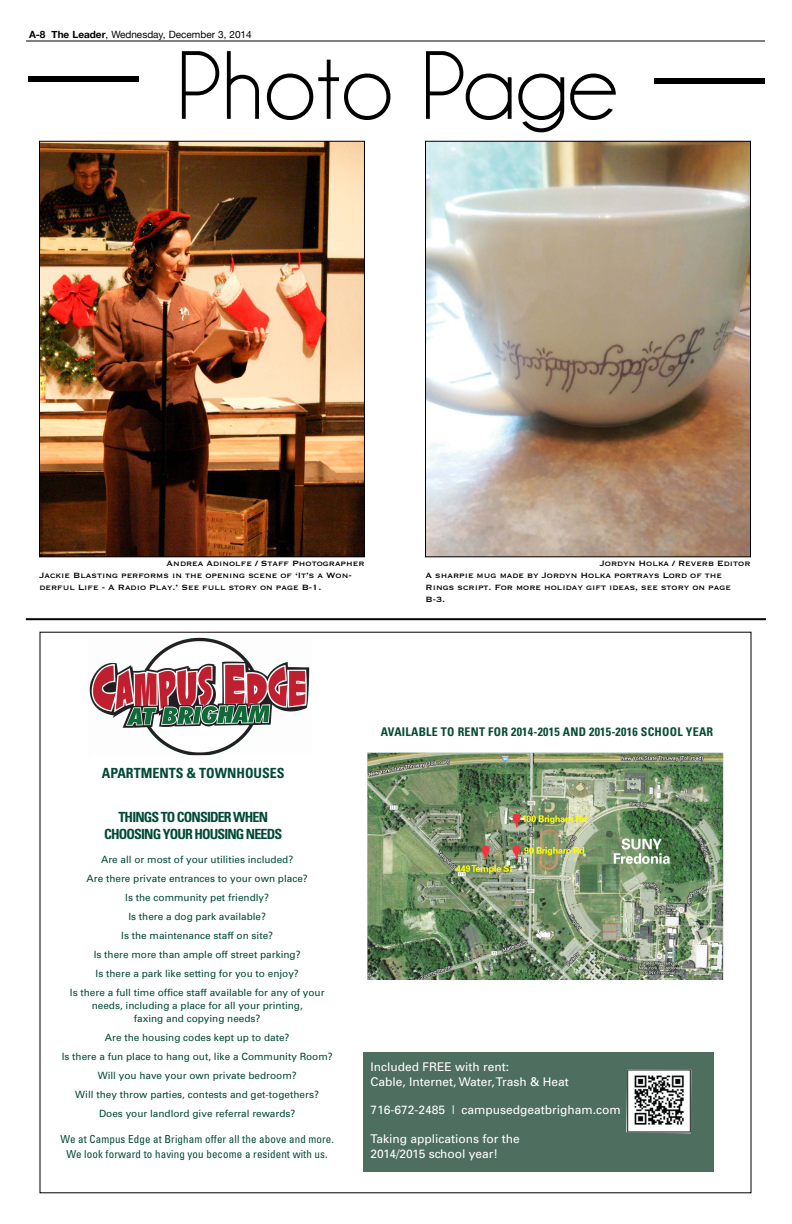
<style>
.page{position:relative;width:792px;height:1224px;background:#fff}
.page>*{position:absolute;margin:0;border:0;box-sizing:border-box;transform-origin:0 0}
.t1{font:98px "Champagne&Limousines";color:#000}
.t2{font:700 condensed 14px/16.8px "Univers";letter-spacing:-.06em;color:#024a38;text-align:center}
.t3{font:700 condensed 14px "Univers";color:#024a38}
.t4{font:12px/14.4px "Univers";color:#fff}
.t5{font:700 condensed 12px "Univers";letter-spacing:.02em;color:#0a4b38}
.t6{font:condensed 11px/14.4px "Univers";letter-spacing:.01em;color:#024a38;text-align:center}
.t7{font:10px/19px "Univers";color:#024a38;text-align:center}
.t8{font:10px/12px "Copperplate";color:#000}
.t9{font:10px "Helvetica Neue";color:#000}
.s1{font-weight:700}
.s2{font-size:12px}
</style>
<div class="page">
<hr style="left:26px;top:40px;width:739px;height:1px;background:#000">
<div style="left:654px;top:78px;width:111px;height:6px;background:#000"></div>
<div style="left:28px;top:76px;width:111px;height:6px;background:#000"></div>
<hr style="left:26px;top:618px;width:740px;height:2px;background:#000">
<img style="left:89px;top:637px;width:625px;height:535px">
<div style="left:362px;top:741px;width:370px;height:251px;background:#fff"></div>
<img style="left:367px;top:752px;width:357px;height:228px">
<img style="left:41px;top:143px;width:322px;height:412px">
<div style="left:39px;top:141px;width:326px;height:416px;border:1px solid #000"></div>
<img style="left:427px;top:143px;width:322px;height:412px">
<div style="left:425px;top:141px;width:326px;height:416px;border:1px solid #000"></div>
<p class="t9" style="left:29px;top:26px;width:224px"><span class="s1">A-8 The Leader</span>, Wednesday, December 3, 2014</p>
<p class="t1" style="left:177px;top:37px;width:443px">Photo Page</p>
<p class="t8" style="left:40px;top:556px;width:326px;text-indent:127px">Andrea Adinolfe / Staff Photographer<br>Jackie Blasting performs in the opening scene of ‘It’s a Won&shy;derful Life - A Radio Play.’ See full story on page B-1.</p>
<p class="t8" style="left:426px;top:556px;width:326px;text-indent:174px">Jordyn Holka / Reverb Editor A sharpie mug made by Jordyn Holka portrays Lord of the Rings script. For more holiday gift ideas, see story on page B-3.</p>
<p class="t3" style="left:102px;top:764px;width:184px">APARTMENTS &amp; TOWNHOUSES</p>
<p class="t2" style="left:104px;top:808px;width:180px">THINGS TO CONSIDER WHEN<br>CHOOSING YOUR HOUSING NEEDS</p>
<p class="t7" style="left:70px;top:849px;width:256px">Are all or most of your utilities included?<br>Are there private entrances to your own place?<br>Is the community pet friendly?<br>Is there a dog park available?<br>Is the maintenance staff on site?<br>Is there more than ample off street parking?<br>Is there a park like setting for you to enjoy?<br>Is there a full time office staff available for any of your</p>
<p class="t7" style="left:92px;top:998px;width:213px;line-height:13px">needs, including a place for all your printing, faxing and copying needs?</p>
<p class="t7" style="left:62px;top:1027px;width:273px">Are the housing codes kept up to date?<br>Is there a fun place to hang out, like a Community Room?<br>Will you have your own private bedroom?<br>Will they throw parties, contests and get-togethers?<br>Does your landlord give referral rewards?</p>
<p class="t6" style="left:60px;top:1132px;width:275px">We at Campus Edge at Brigham offer all the above and more.<br>We look forward to having you become a resident with us<span class="s2">.</span></p>
<p class="t5" style="left:381px;top:724px;width:334px">AVAILABLE TO RENT FOR 2014-2015 AND 2015-2016 SCHOOL YEAR</p>
<p class="t4" style="left:371px;top:1060px;width:200px">Included FREE with rent:<br>Cable, Internet, Water, Trash &amp; Heat</p>
<p class="t4" style="left:371px;top:1103px;width:252px">716-672-2485 | campusedgeatbrigham.com</p>
<p class="t4" style="left:371px;top:1132px;width:151px">Taking applications for the<br>2014/2015 school year!</p>
</div>
